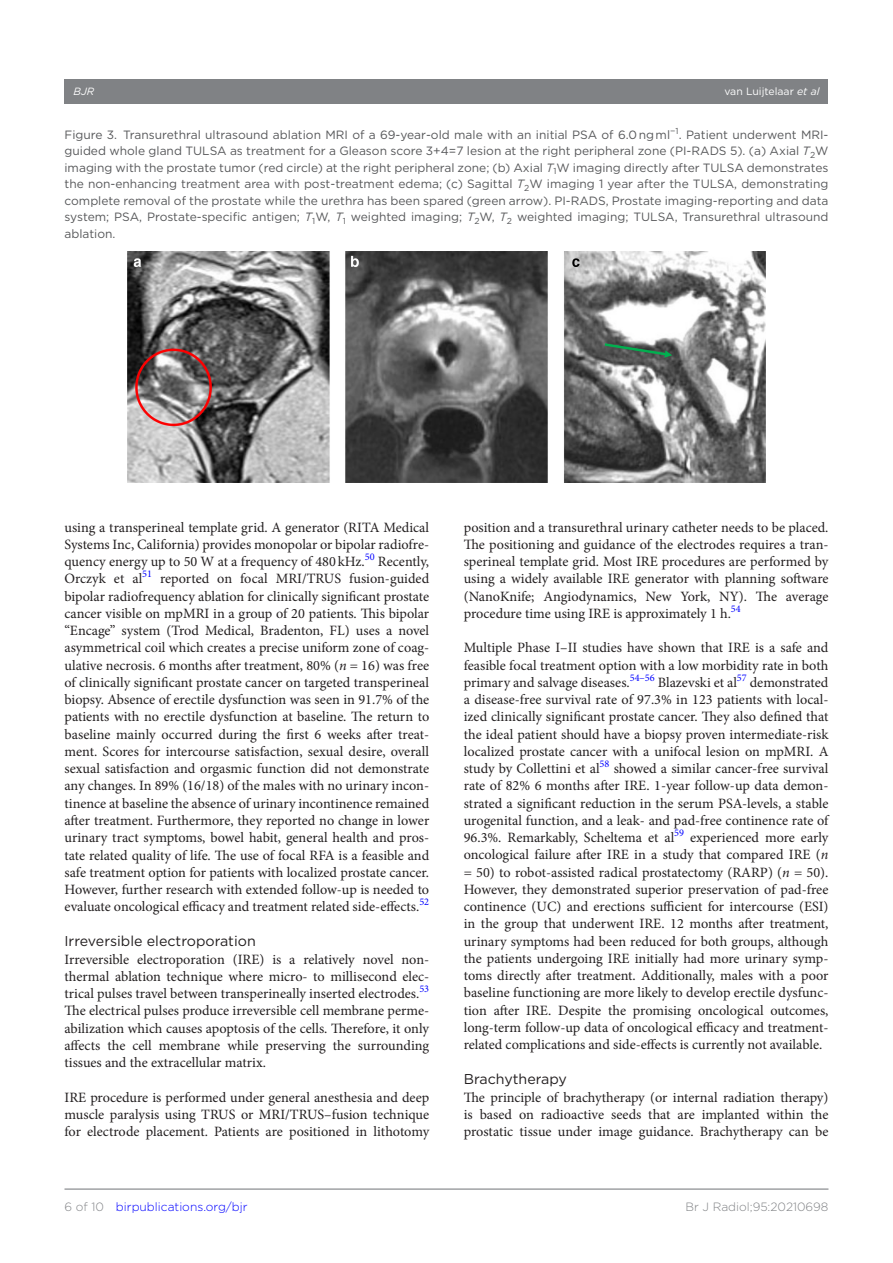
<style>
.page{position:relative;width:893px;height:1263px;background:#fff}
.page>*{position:absolute;margin:0;border:0;box-sizing:border-box;transform-origin:0 0}
.t1{font:14.25px/17.2px "Minion Pro";color:#231f20;text-align:justify}
.t2{font:14.25px "Gotham";color:#231f20}
.t3{font:12px/16.5px "Gotham";color:#57585a;text-align:justify}
.t4{font:300 12px "Gotham";color:#00f}
.t5{font:300 12px "Gotham";color:#808285}
.t6{font:10.5px "Gotham";color:#fff}
.t7{font:italic 10.5px "Gotham";color:#fff}
.s1{font-style:italic}
.s2{color:#808285}
</style>
<div class="page">
<hr style="left:64px;top:1188px;width:764px;height:2px;background:#808285">
<div style="left:64px;top:79px;width:764px;height:24px;background:#808285"></div>
<img style="left:128px;top:252px;width:637px;height:230px">
<p class="t7" style="left:74px;top:85px;width:22px">BJR</p>
<p class="t6" style="left:724px;top:85px;width:97px">van Luijtelaar <span class="s1">et al</span></p>
<p class="t3" style="left:64px;top:126px;width:765px">Figure 3. Transurethral ultrasound ablation MRI of a 69-year-old male with an initial PSA of 6.0 ng ml<sup>−1</sup>. Patient underwent MRI&shy;guided whole gland TULSA as treatment for a Gleason score 3+4=7 lesion at the right peripheral zone (PI-RADS 5). (a) Axial <span class="s1">T</span><sub>2</sub>W imaging with the prostate tumor (red circle) at the right peripheral zone; (b) Axial <span class="s1">T</span><sub>1</sub>W imaging directly after TULSA demonstrates the non-enhancing treatment area with post-treatment edema; (c) Sagittal <span class="s1">T</span><sub>2</sub>W imaging 1 year after the TULSA, demonstrating complete removal of the prostate while the urethra has been spared (green arrow). PI-RADS, Prostate imaging-reporting and data system; PSA, Prostate-specific antigen; <span class="s1">T</span><sub>1</sub>W, <span class="s1">T</span><sub>1</sub> weighted imaging; <span class="s1">T</span><sub>2</sub>W, <span class="s1">T</span><sub>2</sub> weighted imaging; TULSA, Transurethral ultrasound ablation.</p>
<p class="t1" style="left:64px;top:518px;width:366px">using a transperineal template grid. A generator (RITA Medical Systems Inc, California) provides monopolar or bipolar radiofre&shy;quency energy up to 50 W at a frequency of 480 kHz.<sup>50</sup> Recently, Orczyk et al<sup>51</sup> reported on focal MRI/TRUS fusion-guided bipolar radiofrequency ablation for clinically significant prostate cancer visible on mpMRI in a group of 20 patients. This bipolar “Encage” system (Trod Medical, Bradenton, FL) uses a novel asymmetrical coil which creates a precise uniform zone of coag&shy;ulative necrosis. 6 months after treatment, 80% (<span class="s1">n</span> = 16) was free of clinically significant prostate cancer on targeted transperineal biopsy. Absence of erectile dysfunction was seen in 91.7% of the patients with no erectile dysfunction at baseline. The return to baseline mainly occurred during the first 6 weeks after treat&shy;ment. Scores for intercourse satisfaction, sexual desire, overall sexual satisfaction and orgasmic function did not demonstrate any changes. In 89% (16/18) of the males with no urinary incon&shy;tinence at baseline the absence of urinary incontinence remained after treatment. Furthermore, they reported no change in lower urinary tract symptoms, bowel habit, general health and pros&shy;tate related quality of life. The use of focal RFA is a feasible and safe treatment option for patients with localized prostate cancer.<br>However, further research with extended follow-up is needed to evaluate oncological efficacy and treatment related side-effects.<sup>52</sup></p>
<p class="t2" style="left:64px;top:931px;width:193px">Irreversible electroporation</p>
<p class="t1" style="left:64px;top:950px;width:366px">Irreversible electroporation (IRE) is a relatively novel non&shy;thermal ablation technique where micro- to millisecond elec&shy;trical pulses travel between transperineally inserted electrodes.<sup>53<br></sup>The electrical pulses produce irreversible cell membrane perme&shy;abilization which causes apoptosis of the cells. Therefore, it only affects the cell membrane while preserving the surrounding tissues and the extracellular matrix.</p>
<p class="t1" style="left:65px;top:1088px;width:366px">IRE procedure is performed under general anesthesia and deep muscle paralysis using TRUS or MRI/TRUS–fusion technique for electrode placement. Patients are positioned in lithotomy</p>
<p class="t1" style="left:464px;top:518px;width:366px">position and a transurethral urinary catheter needs to be placed.<br>The positioning and guidance of the electrodes requires a tran&shy;sperineal template grid. Most IRE procedures are performed by using a widely available IRE generator with planning software (NanoKnife; Angiodynamics, New York, NY). The average procedure time using IRE is approximately 1 h.<sup>54</sup></p>
<p class="t1" style="left:464px;top:639px;width:366px">Multiple Phase I–II studies have shown that IRE is a safe and feasible focal treatment option with a low morbidity rate in both primary and salvage diseases.<sup>54–56</sup> Blazevski et al<sup>57</sup> demonstrated a disease-free survival rate of 97.3% in 123 patients with local&shy;ized clinically significant prostate cancer. They also defined that the ideal patient should have a biopsy proven intermediate-risk localized prostate cancer with a unifocal lesion on mpMRI. A study by Collettini et al<sup>58</sup> showed a similar cancer-free survival rate of 82% 6 months after IRE. 1-year follow-up data demon&shy;strated a significant reduction in the serum PSA-levels, a stable urogenital function, and a leak- and pad-free continence rate of 96.3%. Remarkably, Scheltema et al<sup>59</sup> experienced more early oncological failure after IRE in a study that compared IRE (<span class="s1">n </span>= 50) to robot-assisted radical prostatectomy (RARP) (<span class="s1">n</span> = 50).<br>However, they demonstrated superior preservation of pad-free continence (UC) and erections sufficient for intercourse (ESI) in the group that underwent IRE. 12 months after treatment, urinary symptoms had been reduced for both groups, although the patients undergoing IRE initially had more urinary symp&shy;toms directly after treatment. Additionally, males with a poor baseline functioning are more likely to develop erectile dysfunc&shy;tion after IRE. Despite the promising oncological outcomes, long-term follow-up data of oncological efficacy and treatment&shy;related complications and side-effects is currently not available.</p>
<p class="t2" style="left:464px;top:1069px;width:105px">Brachytherapy</p>
<p class="t1" style="left:464px;top:1089px;width:366px">The principle of brachytherapy (or internal radiation therapy) is based on radioactive seeds that are implanted within the prostatic tissue under image guidance. Brachytherapy can be</p>
<p class="t4" style="left:64px;top:1199px;width:185px"><span class="s2">6 of 10</span> birpublications.org/bjr</p>
<p class="t5" style="left:685px;top:1199px;width:145px">Br J Radiol;95:20210698</p>
</div>
